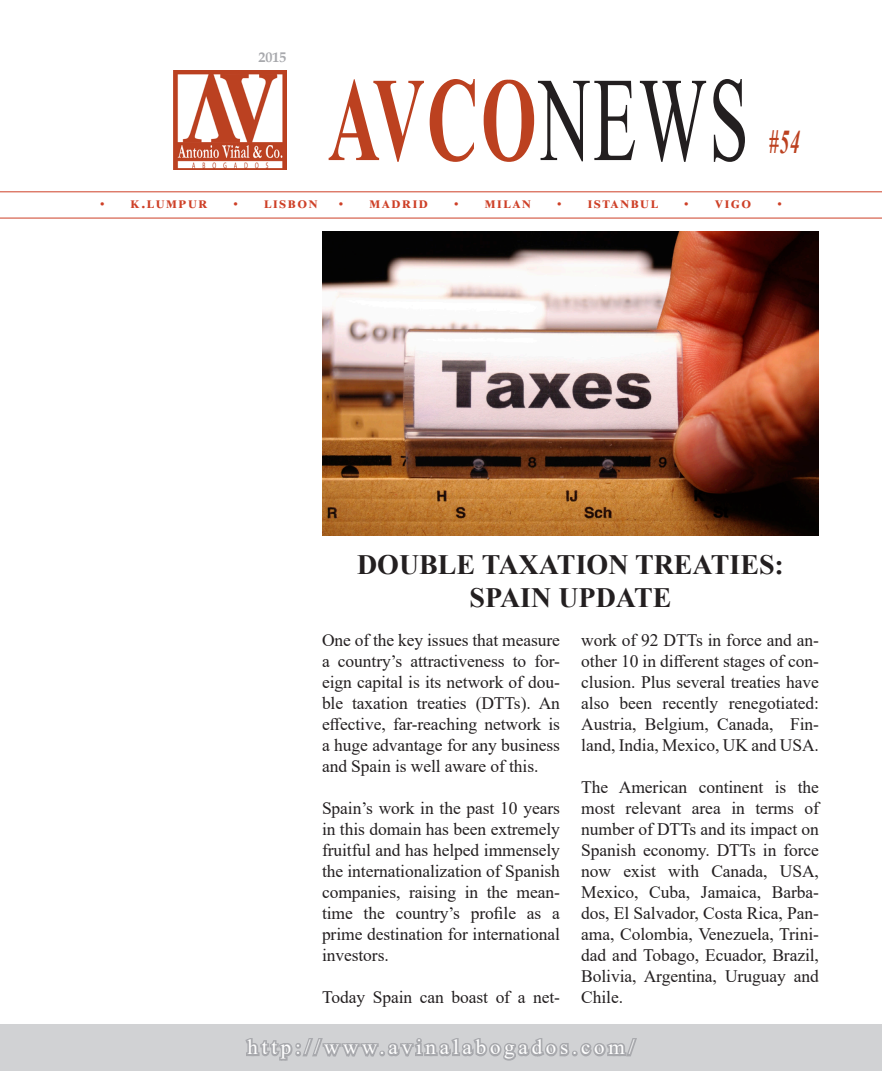
<style>
.page{position:relative;width:882px;height:1071px;background:#fff}
.page>*{position:absolute;margin:0;border:0;box-sizing:border-box;transform-origin:0 0}
.t1{font:700 119.7px "Times New Roman";color:#bc4120;scale:.6 1}
.t2{font:italic 700 33.25px "Times New Roman";color:#bc4120;scale:.6 1}
.t3{font:700 28px/33.6px "Times New Roman";color:#231f20;text-align:center}
.t4{font:21px "Times New Roman";letter-spacing:.18em;color:#fff}
.t5{font:17.5px/21px "Times New Roman";letter-spacing:-.005em;color:#231f20;text-align:justify}
.t6{font:700 15.75px "Times New Roman";letter-spacing:.1em;color:#ce4027}
.t7{font:15.75px "Myriad Pro";color:#ce4027}
.t8{font:700 14px "Book Antiqua";color:#a8a9ad}
.s1{font-weight:400;color:#231f20}
.s2{font-family:"Myriad Pro";font-weight:400}
</style>
<div class="page">
<hr style="left:0;top:191px;width:882px;height:1px;background:#ce4027">
<hr style="left:0;top:218px;width:882px;height:1px;background:#ce4027">
<div style="left:0;top:1024px;width:882px;height:47px;background:#d1d2d4"></div>
<svg style="left:245px;top:1038px;width:392px;height:23px"></svg>
<img style="left:174px;top:71px;width:112px;height:99px">
<img style="left:322px;top:232px;width:497px;height:304px">
<p class="t8" style="left:258px;top:47px;width:29px">2015</p>
<p class="t1" style="left:328px;top:34px;width:703px">AVCO<span class="s1">NEWS</span></p>
<p class="t2" style="left:769px;top:119px;width:53px">#54</p>
<p class="t6" style="left:100px;top:192px;width:109px"><span class="s2">•</span> k.lumpur</p>
<p class="t6" style="left:234px;top:192px;width:85px"><span class="s2">•</span> lisbon</p>
<p class="t6" style="left:339px;top:192px;width:91px"><span class="s2">•</span> madrid</p>
<p class="t6" style="left:454px;top:192px;width:78px"><span class="s2">•</span> milan</p>
<p class="t6" style="left:557px;top:192px;width:102px"><span class="s2">•</span> istanbul</p>
<p class="t6" style="left:684px;top:192px;width:69px"><span class="s2">•</span> vigo</p>
<p class="t7" style="left:778px;top:193px;width:6px">•</p>
<p class="t3" style="left:357px;top:547px;width:428px">DOUBLE TAXATION TREATIES:<br>SPAIN UPDATE</p>
<p class="t5" style="left:322px;top:629px;width:240px">One of the key issues that measure a country’s attractiveness to for&shy;eign capital is its network of dou&shy;ble taxation treaties (DTTs). An effective, far-reaching network is a huge advantage for any business and Spain is well aware of this.</p>
<p class="t5" style="left:322px;top:797px;width:240px">Spain’s work in the past 10 years in this domain has been extremely fruitful and has helped immensely the internationalization of Spanish companies, raising in the mean&shy;time the country’s profile as a prime destination for international investors.</p>
<p class="t5" style="left:322px;top:986px;width:239px">Today Spain can boast of a net-</p>
<p class="t5" style="left:581px;top:629px;width:239px">work of 92 DTTs in force and an&shy;other 10 in different stages of con&shy;clusion. Plus several treaties have also been recently renegotiated:<br>Austria, Belgium, Canada, Fin&shy;land, India, Mexico, UK and USA.</p>
<p class="t5" style="left:581px;top:776px;width:239px">The American continent is the most relevant area in terms of number of DTTs and its impact on Spanish economy. DTTs in force now exist with Canada, USA, Mexico, Cuba, Jamaica, Barba&shy;dos, El Salvador, Costa Rica, Pan&shy;ama, Colombia, Venezuela, Trini&shy;dad and Tobago, Ecuador, Brazil, Bolivia, Argentina, Uruguay and Chile.</p>
<p class="t4" style="left:247px;top:1033px;width:389px">http://www.avinalabogados.com/</p>
</div>
